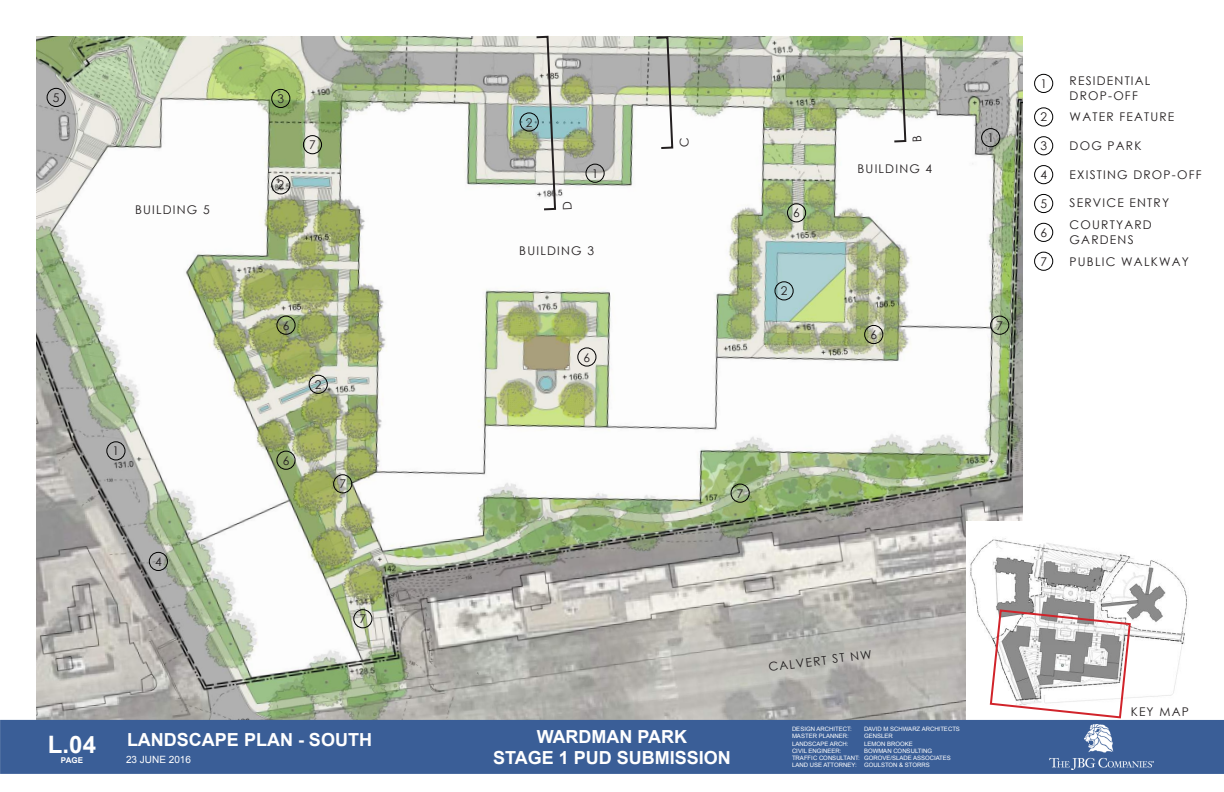
<style>
.page{position:relative;width:1224px;height:792px;background:#fff}
.page>*{position:absolute;margin:0;border:0;box-sizing:border-box;transform-origin:0 0}
.t1{font:700 24px "Arial";color:#fff}
.t2{font:700 18px "Arial";color:#fff}
.t3{font:12px/14.4px "Century Gothic";letter-spacing:.1em;color:#231f20}
.t4{font:10px "Arial";color:#fff}
.t5{font:700 8px "Arial";color:#fff}
.t6{font:6px/7.2px "Arial";color:#fff}
</style>
<div class="page">
<img style="left:36px;top:36px;width:986px;height:684px">
<img style="left:966px;top:521px;width:221px;height:198px">
<div style="left:1034px;top:74px;width:19px;height:19px;border:1px solid #000;border-radius:50%"></div>
<div style="left:107px;top:442px;width:18px;height:18px;border:1px solid #000;border-radius:50%"></div>
<div style="left:586px;top:164px;width:18px;height:19px;border:1px solid #000;border-radius:50%"></div>
<div style="left:981px;top:128px;width:19px;height:19px;border:1px solid #000;border-radius:50%"></div>
<div style="left:1034px;top:108px;width:19px;height:18px;border:1px solid #000;border-radius:50%"></div>
<div style="left:520px;top:113px;width:19px;height:18px;border:1px solid #000;border-radius:50%"></div>
<div style="left:775px;top:282px;width:18px;height:18px;border:1px solid #000;border-radius:50%"></div>
<div style="left:271px;top:176px;width:19px;height:18px;border:1px solid #000;border-radius:50%"></div>
<div style="left:309px;top:375px;width:19px;height:19px;border:1px solid #000;border-radius:50%"></div>
<div style="left:1034px;top:136px;width:19px;height:19px;border:1px solid #000;border-radius:50%"></div>
<div style="left:271px;top:89px;width:19px;height:19px;border:1px solid #000;border-radius:50%"></div>
<div style="left:1034px;top:165px;width:19px;height:19px;border:1px solid #000;border-radius:50%"></div>
<div style="left:149px;top:552px;width:19px;height:19px;border:1px solid #000;border-radius:50%"></div>
<div style="left:1034px;top:194px;width:19px;height:19px;border:1px solid #000;border-radius:50%"></div>
<div style="left:47px;top:88px;width:18px;height:19px;border:1px solid #000;border-radius:50%"></div>
<div style="left:1034px;top:223px;width:19px;height:19px;border:1px solid #000;border-radius:50%"></div>
<div style="left:277px;top:316px;width:18px;height:19px;border:1px solid #000;border-radius:50%"></div>
<div style="left:277px;top:451px;width:18px;height:19px;border:1px solid #000;border-radius:50%"></div>
<div style="left:578px;top:348px;width:18px;height:18px;border:1px solid #000;border-radius:50%"></div>
<div style="left:787px;top:204px;width:19px;height:18px;border:1px solid #000;border-radius:50%"></div>
<div style="left:864px;top:325px;width:19px;height:19px;border:1px solid #000;border-radius:50%"></div>
<div style="left:1034px;top:252px;width:19px;height:19px;border:1px solid #000;border-radius:50%"></div>
<div style="left:303px;top:135px;width:19px;height:19px;border:1px solid #000;border-radius:50%"></div>
<div style="left:354px;top:609px;width:18px;height:19px;border:1px solid #000;border-radius:50%"></div>
<div style="left:333px;top:475px;width:19px;height:18px;border:1px solid #000;border-radius:50%"></div>
<div style="left:731px;top:484px;width:18px;height:18px;border:1px solid #000;border-radius:50%"></div>
<div style="left:990px;top:316px;width:19px;height:19px;border:1px solid #000;border-radius:50%"></div>
<svg style="left:989px;top:608px;width:143px;height:112px"></svg>
<svg style="left:888px;top:37px;width:19px;height:107px"></svg>
<svg style="left:654px;top:36px;width:20px;height:114px"></svg>
<svg style="left:534px;top:35px;width:23px;height:176px;background:#bec5c1"></svg>
<div style="left:0;top:720px;width:1224px;height:54px;background:#3a5e97"></div>
<img style="left:1050px;top:725px;width:103px;height:44px">
<svg style="left:913px;top:136px;width:8px;height:5px"></svg>
<svg style="left:680px;top:138px;width:9px;height:9px"></svg>
<svg style="left:563px;top:201px;width:9px;height:8px"></svg>
<p class="t3" style="left:53px;top:90px;width:8px">5</p>
<p class="t3" style="left:135px;top:202px;width:76px">BUILDING 5</p>
<p class="t3" style="left:113px;top:444px;width:8px">1</p>
<p class="t3" style="left:155px;top:554px;width:8px">4</p>
<p class="t3" style="left:277px;top:91px;width:8px">3</p>
<p class="t3" style="left:277px;top:178px;width:8px">2</p>
<p class="t3" style="left:309px;top:137px;width:8px">7</p>
<p class="t3" style="left:283px;top:318px;width:8px">6</p>
<p class="t3" style="left:315px;top:377px;width:8px">2</p>
<p class="t3" style="left:283px;top:453px;width:8px">6</p>
<p class="t3" style="left:339px;top:477px;width:8px">7</p>
<p class="t3" style="left:360px;top:612px;width:8px">7</p>
<p class="t3" style="left:526px;top:115px;width:8px">2</p>
<p class="t3" style="left:592px;top:166px;width:8px">1</p>
<p class="t3" style="left:519px;top:243px;width:76px">BUILDING 3</p>
<p class="t3" style="left:584px;top:350px;width:8px">6</p>
<p class="t3" style="left:737px;top:486px;width:8px">7</p>
<h1 class="t1" style="left:48px;top:729px;width:50px">L.04</h1>
<h3 class="t5" style="left:61px;top:755px;width:24px">PAGE</h3>
<p class="t2" style="left:127px;top:728px;width:246px">LANDSCAPE PLAN - SOUTH</p>
<h2 class="t2" style="left:537px;top:724px;width:152px">WARDMAN PARK</h2>
<h3 class="t4" style="left:126px;top:753px;width:67px">23 JUNE 2016</h3>
<h2 class="t2" style="left:493px;top:746px;width:239px">STAGE 1 PUD SUBMISSION</h2>
<p class="t3" style="left:793px;top:206px;width:8px">6</p>
<p class="t3" style="left:781px;top:284px;width:8px">2</p>
<p class="t3" style="left:858px;top:161px;width:76px">BUILDING 4</p>
<p class="t3" style="left:870px;top:327px;width:8px">6</p>
<p class="t3" style="left:768px;top:660px;width:105px;rotate:-7deg">CALVERT ST NW</p>
<p class="t6" style="left:792px;top:726px;width:61px">DESIGN ARCHITECT:</p>
<p class="t6" style="left:864px;top:726px;width:98px">DAVID M SCHWARZ ARCHITECTS</p>
<p class="t6" style="left:792px;top:733px;width:58px">MASTER PLANNER:</p>
<p class="t6" style="left:864px;top:733px;width:30px">GENSLER</p>
<p class="t6" style="left:792px;top:740px;width:58px">LANDSCAPE ARCH:</p>
<p class="t6" style="left:864px;top:740px;width:50px">LEMON BROOKE</p>
<p class="t6" style="left:792px;top:747px;width:51px">CIVIL ENGINEER:</p>
<p class="t6" style="left:792px;top:747px;width:160px;text-indent:72px">BOWMAN CONSULTING<br>TRAFFIC CONSULTANT: GOROVE/SLADE ASSOCIATES<br>LAND USE ATTORNEY: GOULSTON &amp; STORRS</p>
<p class="t3" style="left:987px;top:130px;width:8px">1</p>
<p class="t3" style="left:996px;top:318px;width:8px">7</p>
<p class="t3" style="left:1040px;top:76px;width:8px">1</p>
<p class="t3" style="left:1070px;top:74px;width:82px">RESIDENTIAL<br>DROP-OFF</p>
<p class="t3" style="left:1040px;top:110px;width:8px">2</p>
<p class="t3" style="left:1070px;top:110px;width:106px">WATER FEATURE</p>
<p class="t3" style="left:1040px;top:139px;width:8px">3</p>
<p class="t3" style="left:1070px;top:139px;width:73px">DOG PARK</p>
<p class="t3" style="left:1040px;top:167px;width:8px">4</p>
<p class="t3" style="left:1070px;top:168px;width:133px">EXISTING DROP-OFF</p>
<p class="t3" style="left:1040px;top:196px;width:8px">5</p>
<p class="t3" style="left:1070px;top:195px;width:101px">SERVICE ENTRY</p>
<p class="t3" style="left:1040px;top:225px;width:8px">6</p>
<p class="t3" style="left:1040px;top:254px;width:8px">7</p>
<p class="t3" style="left:1070px;top:218px;width:84px">COURTYARD</p>
<p class="t3" style="left:1070px;top:232px;width:66px">GARDENS</p>
<p class="t3" style="left:1070px;top:254px;width:121px">PUBLIC WALKWAY</p>
<p class="t3" style="left:1131px;top:705px;width:60px">KEY MAP</p>
</div>
